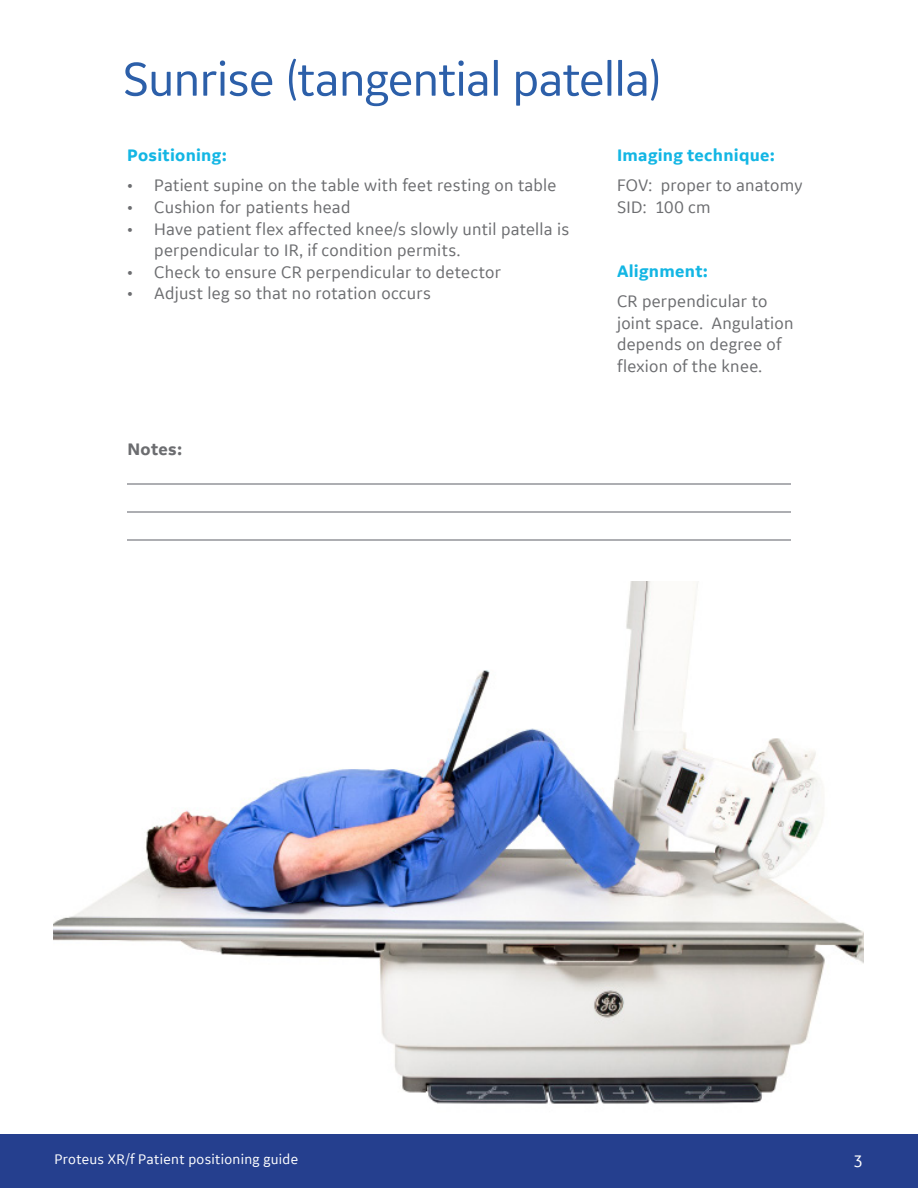
<style>
.page{position:relative;width:918px;height:1188px;background:#fff}
.page>*{position:absolute;margin:0;border:0;box-sizing:border-box;transform-origin:0 0}
.t1{font:51px "GE Inspira Sans";letter-spacing:-.02em;color:#2c5fa9}
.t2{font:18px/21.6px "GE Inspira Sans";letter-spacing:.015em;color:#6c6d70}
.t3{font:700 18px "GE Inspira Sans";letter-spacing:.015em;color:#13b6e4}
.t4{font:700 18px "GE Inspira Sans";letter-spacing:.02em;color:#6c6d70}
.t5{font:18px "GE Inspira Sans";color:#fff}
.t6{font:15px "GE Inspira Sans";letter-spacing:.02em;color:#fff}
</style>
<div class="page">
<div style="left:0;top:1134px;width:918px;height:54px;background:#253f8e"></div>
<img style="left:54px;top:581px;width:810px;height:523px">
<hr style="left:127px;top:539px;width:663px;height:1px;background:#adaeb2">
<hr style="left:127px;top:512px;width:664px;height:1px;background:#adaeb2">
<hr style="left:127px;top:484px;width:664px;height:1px;background:#adaeb2">
<p class="t1" style="left:123px;top:48px;width:541px">Sunrise (tangential patella)</p>
<p class="t3" style="left:127px;top:144px;width:101px">Positioning:</p>
<p class="t3" style="left:617px;top:144px;width:159px">Imaging technique:</p>
<p class="t2" style="left:127px;top:174px;width:431px">• Patient supine on the table with feet resting on table</p>
<p class="t2" style="left:127px;top:196px;width:225px">• Cushion for patients head</p>
<p class="t2" style="left:154px;top:218px;width:416px;text-indent:-27px">• Have patient flex affected knee/s slowly until patella is perpendicular to IR, if condition permits.</p>
<p class="t2" style="left:127px;top:261px;width:375px">• Check to ensure CR perpendicular to detector</p>
<p class="t2" style="left:127px;top:282px;width:305px">• Adjust leg so that no rotation occurs</p>
<p class="t4" style="left:127px;top:438px;width:56px">Notes:</p>
<p class="t2" style="left:617px;top:174px;width:187px">FOV: proper to anatomy</p>
<p class="t2" style="left:617px;top:196px;width:95px">SID: 100 cm</p>
<p class="t3" style="left:617px;top:260px;width:93px">Alignment:</p>
<p class="t2" style="left:617px;top:290px;width:178px">CR perpendicular to joint space. Angulation depends on degree of flexion of the knee.</p>
<p class="t6" style="left:55px;top:1150px;width:245px">Proteus XR/f Patient positioning guide</p>
<p class="t5" style="left:853px;top:1150px;width:11px">3</p>
</div>
